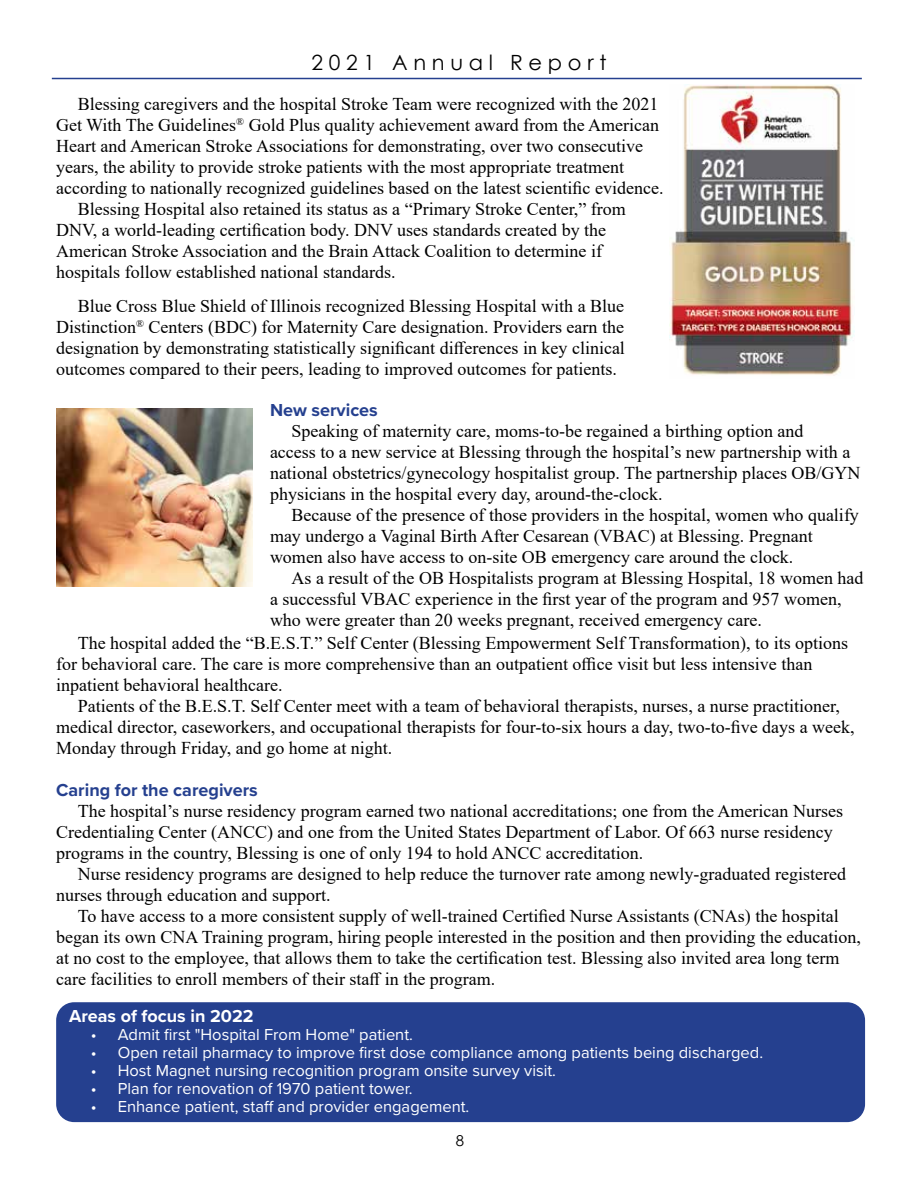
<style>
.page{position:relative;width:918px;height:1188px;background:#fff}
.page>*{position:absolute;margin:0;border:0;box-sizing:border-box;transform-origin:0 0}
.t1{font:21px "Century Gothic";letter-spacing:.27em;color:#000}
.t2{font:18px/21px "Times New Roman";color:#000}
.t3{font:700 18px "Proxima Nova";color:#25408f}
.t4{font:700 18px "Proxima Nova";color:#fff}
.t5{font:16.5px "Proxima Nova";color:#fff}
.t6{font:15px "Century Gothic";color:#000}
</style>
<div class="page">
<div style="left:56px;top:1002px;width:809px;height:120px;background:#25408f;border-radius:18px"></div>
<img style="left:670px;top:84px;width:185px;height:292px">
<img style="left:56px;top:408px;width:197px;height:178px">
<hr style="left:52px;top:78px;width:810px;height:1px;background:#25408f">
<p class="t1" style="left:312px;top:47px;width:296px">2021 Annual Report</p>
<p class="t2" style="left:78px;top:93px;width:582px">Blessing caregivers and the hospital Stroke Team were recognized with the 2021</p>
<p class="t2" style="left:56px;top:114px;width:604px">Get With The Guidelines<sup>®</sup> Gold Plus quality achievement award from the American</p>
<p class="t2" style="left:56px;top:135px;width:588px">Heart and American Stroke Associations for demonstrating, over two consecutive</p>
<p class="t2" style="left:56px;top:156px;width:569px">years, the ability to provide stroke patients with the most appropriate treatment</p>
<p class="t2" style="left:56px;top:177px;width:609px">according to nationally recognized guidelines based on the latest scientific evidence.</p>
<p class="t2" style="left:78px;top:198px;width:550px">Blessing Hospital also retained its status as a “Primary Stroke Center,” from</p>
<p class="t2" style="left:56px;top:219px;width:552px">DNV, a world-leading certification body. DNV uses standards created by the</p>
<p class="t2" style="left:56px;top:240px;width:547px">American Stroke Association and the Brain Attack Coalition to determine if</p>
<p class="t2" style="left:56px;top:261px;width:341px">hospitals follow established national standards.</p>
<p class="t2" style="left:56px;top:295px;width:570px;text-align:justify;text-indent:22px">Blue Cross Blue Shield of Illinois recognized Blessing Hospital with a Blue Distinction<sup>®</sup> Centers (BDC) for Maternity Care designation. Providers earn the designation by demonstrating statistically significant differences in key clinical outcomes compared to their peers, leading to improved outcomes for patients.</p>
<p class="t3" style="left:270px;top:397px;width:109px">New services</p>
<p class="t2" style="left:270px;top:420px;width:592px;text-indent:22px">Speaking of maternity care, moms-to-be regained a birthing option and<br>access to a new service at Blessing through the hospital’s new partnership with a national obstetrics/gynecology hospitalist group. The partnership places OB/GYN physicians in the hospital every day, around-the-clock.</p>
<p class="t2" style="left:270px;top:504px;width:590px;text-indent:22px">Because of the presence of those providers in the hospital, women who qualify may undergo a Vaginal Birth After Cesarean (VBAC) at Blessing. Pregnant women also have access to on-site OB emergency care around the clock.</p>
<p class="t2" style="left:270px;top:567px;width:595px;text-indent:22px">As a result of the OB Hospitalists program at Blessing Hospital, 18 women had a successful VBAC experience in the first year of the program and 957 women, who were greater than 20 weeks pregnant, received emergency care.</p>
<p class="t2" style="left:56px;top:632px;width:794px;text-indent:22px">The hospital added the “B.E.S.T.” Self Center (Blessing Empowerment Self Transformation), to its options for behavioral care. The care is more comprehensive than an outpatient office visit but less intensive than inpatient behavioral healthcare.</p>
<p class="t2" style="left:56px;top:695px;width:800px;text-indent:22px">Patients of the B.E.S.T. Self Center meet with a team of behavioral therapists, nurses, a nurse practitioner, medical director, caseworkers, and occupational therapists for four-to-six hours a day, two-to-five days a week,<br>Monday through Friday, and go home at night.</p>
<p class="t3" style="left:56px;top:776px;width:203px">Caring for the caregivers</p>
<p class="t2" style="left:56px;top:800px;width:788px;text-indent:22px">The hospital’s nurse residency program earned two national accreditations; one from the American Nurses<br>Credentialing Center (ANCC) and one from the United States Department of Labor. Of 663 nurse residency programs in the country, Blessing is one of only 194 to hold ANCC accreditation.</p>
<p class="t2" style="left:56px;top:863px;width:791px;text-indent:22px">Nurse residency programs are designed to help reduce the turnover rate among newly-graduated registered nurses through education and support.</p>
<p class="t2" style="left:56px;top:905px;width:806px;text-indent:22px">To have access to a more consistent supply of well-trained Certified Nurse Assistants (CNAs) the hospital began its own CNA Training program, hiring people interested in the position and then providing the education, at no cost to the employee, that allows them to take the certification test. Blessing also invited area long term care facilities to enroll members of their staff in the program.</p>
<p class="t4" style="left:69px;top:1003px;width:186px">Areas of focus in 2022</p>
<p class="t5" style="left:91px;top:1023px;width:324px">• Admit first "Hospital From Home" patient.</p>
<p class="t5" style="left:91px;top:1041px;width:674px">• Open retail pharmacy to improve first dose compliance among patients being discharged.</p>
<p class="t5" style="left:91px;top:1059px;width:467px">• Host Magnet nursing recognition program onsite survey visit.</p>
<p class="t5" style="left:91px;top:1077px;width:323px">• Plan for renovation of 1970 patient tower.</p>
<p class="t5" style="left:91px;top:1095px;width:380px">• Enhance patient, staff and provider engagement.</p>
<p class="t6" style="left:456px;top:1130px;width:10px">8</p>
</div>
